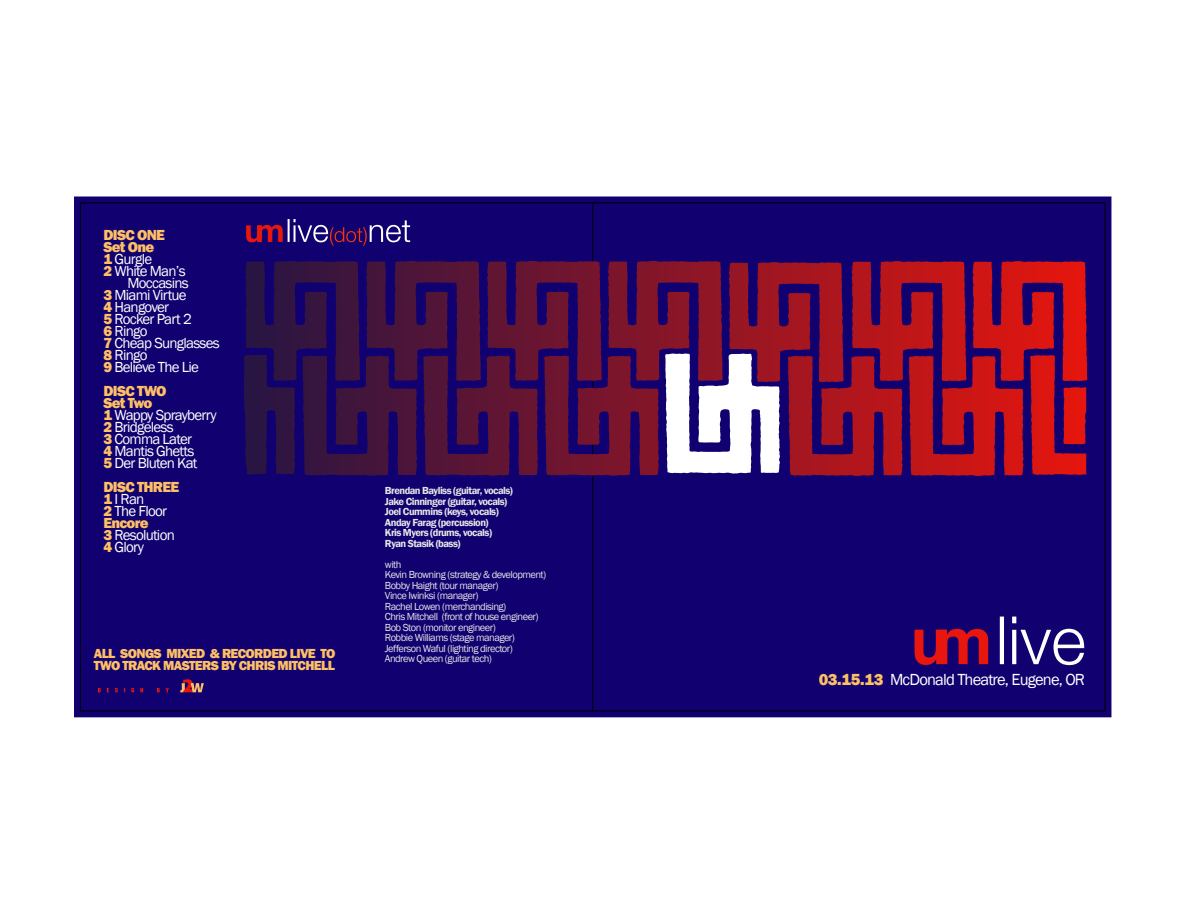
<style>
.page{position:relative;width:1188px;height:918px;background:#fff}
.page>*{position:absolute;margin:0;border:0;box-sizing:border-box;transform-origin:0 0}
.t1{font:16.5px "Franklin Gothic";letter-spacing:-.05em;color:#fff}
.t2{font:15px/12px "Franklin Gothic";letter-spacing:-.05em;color:#fff}
.t3{font:800 15px "Franklin Gothic";letter-spacing:-.05em;color:#febf65}
.t4{font:800 13.5px "Franklin Gothic";letter-spacing:-.05em;color:#febf65}
.t5{font:10.5px/10.5px "Franklin Gothic";letter-spacing:-.05em;color:#e6e6e6}
.t6{font:600 10.5px/10.5px "Franklin Gothic";letter-spacing:-.05em;color:#e6e6e6}
.s1{font-weight:800;color:#febf65}
</style>
<div class="page">
<div style="left:74px;top:197px;width:1037px;height:520px;background:#110070"></div>
<svg style="left:80px;top:202px;width:1025px;height:509px"></svg>
<svg style="left:592px;top:203px;width:1px;height:508px"></svg>
<svg style="left:246px;top:225px;width:37px;height:17px"></svg>
<hr style="left:288px;top:219px;width:2px;height:23px;background:#fff">
<svg style="left:294px;top:219px;width:116px;height:27px"></svg>
<svg style="left:915px;top:629px;width:73px;height:36px"></svg>
<hr style="left:1000px;top:617px;width:4px;height:47px;background:#fff">
<svg style="left:1012px;top:630px;width:4px;height:34px"></svg>
<svg style="left:1012px;top:617px;width:4px;height:6px"></svg>
<svg style="left:1021px;top:629px;width:63px;height:36px"></svg>
<svg style="left:98px;top:688px;width:3px;height:4px"></svg>
<svg style="left:115px;top:688px;width:3px;height:4px"></svg>
<svg style="left:131px;top:688px;width:3px;height:4px"></svg>
<svg style="left:140px;top:688px;width:3px;height:4px"></svg>
<svg style="left:157px;top:688px;width:3px;height:4px"></svg>
<svg style="left:166px;top:688px;width:3px;height:4px"></svg>
<svg style="left:180px;top:679px;width:24px;height:13px"></svg>
<svg style="left:244px;top:354px;width:842px;height:121px"></svg>
<h2 class="t3" style="left:104px;top:225px;width:63px">DISC ONE</h2>
<h2 class="t3" style="left:104px;top:237px;width:52px">Set One</h2>
<h2 class="t2" style="left:104px;top:253px;width:50px"><span class="s1">1</span> Gurgle</h2>
<h2 class="t2" style="left:104px;top:265px;width:84px"><span class="s1">2</span> White Man’s</h2>
<h2 class="t2" style="left:128px;top:277px;width:63px">Moccasins</h2>
<h2 class="t2" style="left:104px;top:289px;width:85px"><span class="s1">3</span> Miami Virtue</h2>
<h2 class="t2" style="left:104px;top:301px;width:67px"><span class="s1">4</span> Hangover</h2>
<h2 class="t2" style="left:104px;top:313px;width:90px"><span class="s1">5</span> Rocker Part 2</h2>
<h2 class="t2" style="left:104px;top:325px;width:45px"><span class="s1">6</span> Ringo</h2>
<h2 class="t2" style="left:104px;top:337px;width:118px"><span class="s1">7</span> Cheap Sunglasses</h2>
<h2 class="t2" style="left:104px;top:349px;width:45px"><span class="s1">8</span> Ringo</h2>
<h2 class="t2" style="left:104px;top:361px;width:97px"><span class="s1">9</span> Believe The Lie</h2>
<h2 class="t2" style="left:104px;top:385px;width:115px"><span class="s1">DISC TWO<br>Set Two<br>1</span> Wappy Sprayberry<br><span class="s1">2</span> Bridgeless<br><span class="s1">3</span> Comma Later<br><span class="s1">4</span> Mantis Ghetts<br><span class="s1">5</span> Der Bluten Kat</h2>
<h2 class="t2" style="left:104px;top:481px;width:77px"><span class="s1">DISC THREE<br>1</span> I Ran<br><span class="s1">2</span> The Floor<br><span class="s1">Encore<br>3</span> Resolution<br><span class="s1">4</span> Glory</h2>
<p class="t6" style="left:385px;top:486px;width:130px">Brendan Bayliss (guitar, vocals)<br>Jake Cinninger (guitar, vocals)<br>Joel Cummins (keys, vocals)<br>Anday Farag (percussion)<br>Kris Myers (drums, vocals)<br>Ryan Stasik (bass)</p>
<p class="t5" style="left:385px;top:559px;width:163px">with<br>Kevin Browning (strategy &amp; development)<br>Bobby Haight (tour manager)<br>Vince Iwinksi (manager)<br>Rachel Lowen (merchandising)<br>Chris Mitchell (front of house engineer)<br>Bob Ston (monitor engineer)<br>Robbie Williams (stage manager)<br>Jefferson Waful (lighting director)</p>
<p class="t4" style="left:94px;top:645px;width:243px">ALL SONGS MIXED &amp; RECORDED LIVE TO</p>
<p class="t5" style="left:385px;top:654px;width:109px">Andrew Queen (guitar tech)</p>
<p class="t4" style="left:94px;top:657px;width:243px">TWO TRACK MASTERS BY CHRIS MITCHELL</p>
<h1 class="t1" style="left:819px;top:670px;width:268px"><span class="s1">03.15.13</span> McDonald Theatre, Eugene, OR</h1>
</div>
